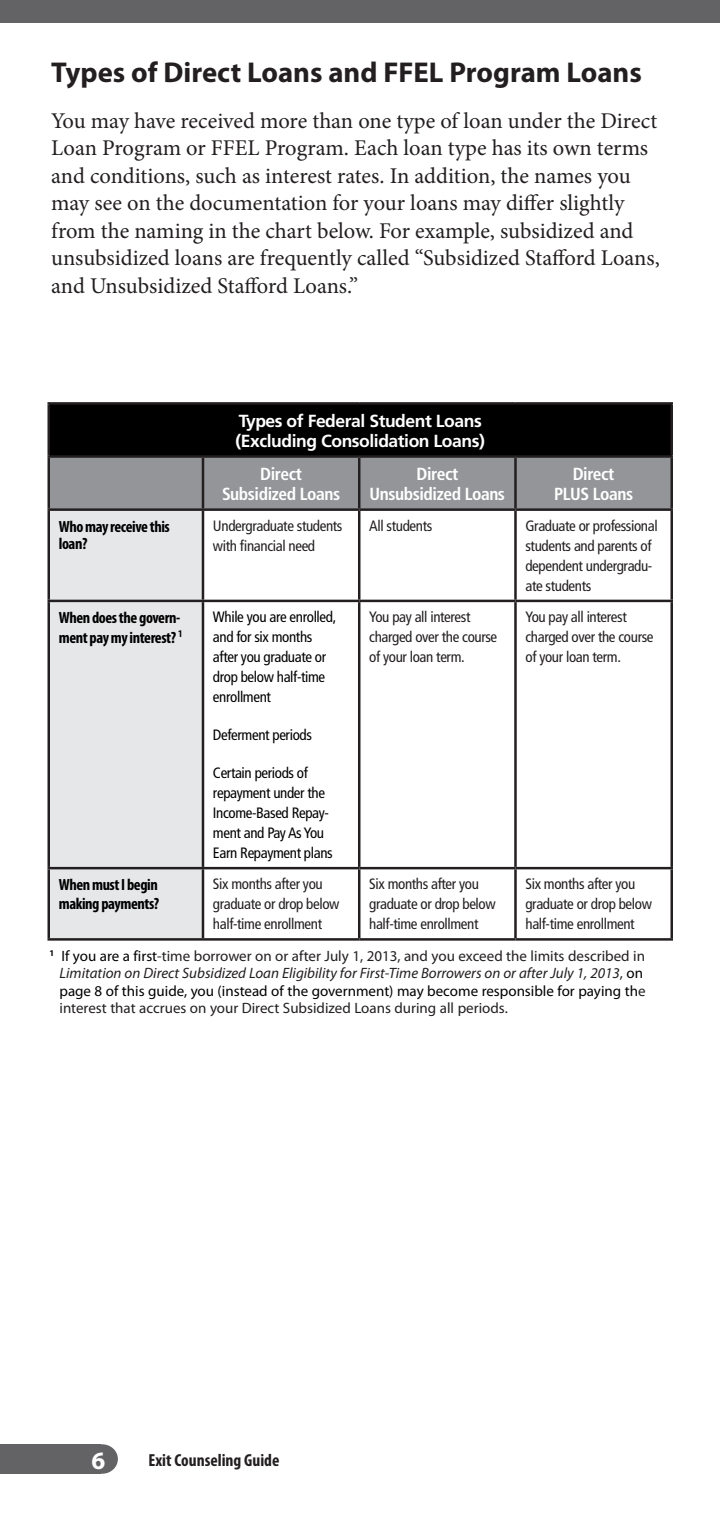
<style>
.page{position:relative;width:720px;height:1530px;background:#fff}
.page>*{position:absolute;margin:0;border:0;box-sizing:border-box;transform-origin:0 0}
.New_Heading_1{font:700 28.75px "Myriad Pro";color:#231f20}
.t1{font:700 25px "Myriad Pro";color:#fff}
.Body_Text__ID{font:22.5px/27.5px "Minion Pro";color:#231f20}
.Table_Condensed_Sub{font:700 condensed 17.5px/20px "Frutiger";letter-spacing:-.025em;color:#fff;text-align:center}
.Table_Condensed_Head{font:700 17.5px/20px "Frutiger";letter-spacing:-.025em;color:#fff}
.t2{font:700 condensed 17.5px "Myriad Pro";color:#231f20}
.Table_Condensed_Side{font:700 condensed 16.25px/17.5px "Myriad Pro";letter-spacing:-.025em;color:#000}
.Table_Condensed_Text{font:condensed 15px/20px "Frutiger";letter-spacing:-.025em;color:#231f20}
.Table_Condensed_Foot{font:15px/17.5px "Myriad Pro";color:#231f20}
.Table_Condensed_Text-2{font:condensed 15px/20px "Frutiger";letter-spacing:-.025em;color:#000}
.s1{color:#000}
.s2{font-style:italic}
</style>
<div class="page">
<div style="left:0;top:1444px;width:101px;height:30px;background:#636366"></div>
<div style="left:87px;top:1444px;width:31px;height:30px;background:#636366;border-radius:50%"></div>
<div style="left:0;top:0;width:720px;height:22px;background:#636366"></div>
<div style="left:49px;top:403px;width:623px;height:54px;background:#000"></div>
<div style="left:50px;top:458px;width:620px;height:50px;background:#939598"></div>
<div style="left:50px;top:511px;width:152px;height:427px;background:#e6e7e9"></div>
<svg style="left:204px;top:511px;width:466px;height:427px"></svg>
<hr style="left:358px;top:511px;width:2px;height:89px;background:#231f20">
<hr style="left:514px;top:511px;width:3px;height:89px;background:#231f20">
<hr style="left:203px;top:600px;width:156px;height:2px;background:#231f20">
<hr style="left:359px;top:600px;width:156px;height:2px;background:#231f20">
<hr style="left:358px;top:602px;width:2px;height:265px;background:#231f20">
<hr style="left:515px;top:600px;width:158px;height:2px;background:#231f20">
<hr style="left:514px;top:602px;width:3px;height:265px;background:#231f20">
<hr style="left:203px;top:867px;width:156px;height:2px;background:#231f20">
<hr style="left:359px;top:867px;width:156px;height:2px;background:#231f20">
<hr style="left:358px;top:869px;width:2px;height:69px;background:#231f20">
<hr style="left:515px;top:867px;width:158px;height:2px;background:#231f20">
<hr style="left:514px;top:869px;width:3px;height:69px;background:#231f20">
<hr style="left:670px;top:511px;width:3px;height:89px;background:#231f20">
<hr style="left:670px;top:602px;width:3px;height:265px;background:#231f20">
<hr style="left:670px;top:869px;width:3px;height:69px;background:#231f20">
<hr style="left:203px;top:938px;width:156px;height:3px;background:#231f20">
<hr style="left:359px;top:938px;width:156px;height:3px;background:#231f20">
<hr style="left:515px;top:938px;width:158px;height:3px;background:#231f20">
<hr style="left:48px;top:402px;width:155px;height:3px;background:#231f20">
<hr style="left:48px;top:405px;width:2px;height:50px;background:#231f20">
<hr style="left:203px;top:402px;width:156px;height:3px;background:#231f20">
<hr style="left:359px;top:402px;width:156px;height:3px;background:#231f20">
<hr style="left:515px;top:402px;width:158px;height:3px;background:#231f20">
<hr style="left:670px;top:405px;width:3px;height:50px;background:#231f20">
<hr style="left:48px;top:869px;width:2px;height:69px;background:#231f20">
<hr style="left:202px;top:869px;width:2px;height:69px;background:#231f20">
<hr style="left:48px;top:938px;width:155px;height:3px;background:#231f20">
<hr style="left:48px;top:511px;width:2px;height:89px;background:#231f20">
<hr style="left:202px;top:511px;width:2px;height:89px;background:#231f20">
<hr style="left:48px;top:600px;width:155px;height:2px;background:#231f20">
<hr style="left:48px;top:602px;width:2px;height:265px;background:#231f20">
<hr style="left:202px;top:602px;width:2px;height:265px;background:#231f20">
<hr style="left:48px;top:867px;width:155px;height:2px;background:#231f20">
<hr style="left:48px;top:455px;width:155px;height:3px;background:#231f20">
<hr style="left:48px;top:458px;width:2px;height:50px;background:#231f20">
<hr style="left:203px;top:455px;width:156px;height:3px;background:#231f20">
<hr style="left:202px;top:458px;width:2px;height:50px;background:#231f20">
<hr style="left:359px;top:455px;width:156px;height:3px;background:#231f20">
<hr style="left:358px;top:458px;width:2px;height:50px;background:#231f20">
<hr style="left:515px;top:455px;width:158px;height:3px;background:#231f20">
<hr style="left:514px;top:458px;width:3px;height:50px;background:#231f20">
<hr style="left:670px;top:458px;width:3px;height:50px;background:#231f20">
<hr style="left:48px;top:508px;width:155px;height:3px;background:#231f20">
<hr style="left:203px;top:508px;width:156px;height:3px;background:#231f20">
<hr style="left:359px;top:508px;width:156px;height:3px;background:#231f20">
<hr style="left:515px;top:508px;width:158px;height:3px;background:#231f20">
<p class="New_Heading_1" style="left:51px;top:54px;width:592px">Types of Direct Loans and FFEL Program Loans</p>
<p class="Body_Text__ID" style="left:51px;top:107px;width:610px">You may have received more than one type of loan under the Direct Loan Program or FFEL Program. Each loan type has its own terms and conditions, such as interest rates. In addition, the names you may see on the documentation for your loans may differ slightly from the naming in the chart below. For example, subsidized and unsubsidized loans are frequently called “Subsidized Stafford Loans, and Unsubsidized Stafford Loans.”</p>
<p class="Table_Condensed_Head" style="left:236px;top:411px;width:251px">Types of Federal Student Loans (Excluding Consolidation Loans)</p>
<p class="Table_Condensed_Sub" style="left:222px;top:464px;width:120px">Direct<br>Subsidized Loans</p>
<p class="Table_Condensed_Sub" style="left:370px;top:464px;width:137px">Direct<br>Unsubsidized Loans</p>
<p class="Table_Condensed_Sub" style="left:554px;top:464px;width:81px">Direct<br>PLUS Loans</p>
<p class="Table_Condensed_Side" style="left:59px;top:517px;width:113px">Who may receive this loan?</p>
<p class="Table_Condensed_Text" style="left:213px;top:516px;width:131px">Undergraduate students with financial need</p>
<p class="Table_Condensed_Text" style="left:369px;top:516px;width:65px">All students</p>
<p class="Table_Condensed_Text" style="left:525px;top:516px;width:134px">Graduate or professional students and parents of dependent undergradu&shy;ate students</p>
<p class="Table_Condensed_Side" style="left:59px;top:607px;width:125px;line-height:20px">When does the govern&shy;ment pay my interest? <sup>1</sup></p>
<p class="Table_Condensed_Text-2" style="left:213px;top:607px;width:125px">While you are enrolled, and for six months after you graduate or drop below half-time enrollment</p>
<p class="Table_Condensed_Text-2" style="left:213px;top:725px;width:100px">Deferment periods</p>
<p class="Table_Condensed_Text-2" style="left:213px;top:763px;width:121px">Certain periods of repayment under the<br>Income-Based Repay&shy;ment and Pay As You<br>Earn Repayment plans</p>
<p class="Table_Condensed_Text" style="left:369px;top:607px;width:130px">You pay all interest charged over the course of your loan term.</p>
<p class="Table_Condensed_Text" style="left:525px;top:607px;width:130px">You pay all interest charged over the course of your loan term.</p>
<p class="Table_Condensed_Side" style="left:59px;top:875px;width:102px;line-height:18.8px">When must I begin making payments?</p>
<p class="Table_Condensed_Text" style="left:213px;top:874px;width:128px">Six months after you graduate or drop below half-time enrollment</p>
<p class="Table_Condensed_Text" style="left:369px;top:874px;width:128px">Six months after you graduate or drop below half-time enrollment</p>
<p class="Table_Condensed_Text" style="left:525px;top:874px;width:128px">Six months after you graduate or drop below half-time enrollment</p>
<p class="Table_Condensed_Foot" style="left:59px;top:947px;width:588px;text-indent:-10px"><sup>1</sup> <span class="s1">If you are a first</span>-time borrower on or after July 1, 2013, and you exceed the limits described in <span class="s2">Limitation on Direct Subsidized Loan Eligibility for First-Time Borrowers on or after July 1, 2013</span>, <span class="s1">on page 8 of this guide, you (instead of the government) may become responsible for paying th</span>e interest that accrues on your Direct Subsidized Loans during all periods.</p>
<h2 class="t1" style="left:91px;top:1444px;width:15px">6</h2>
<p class="t2" style="left:148px;top:1449px;width:132px">Exit Counseling Guide</p>
</div>
